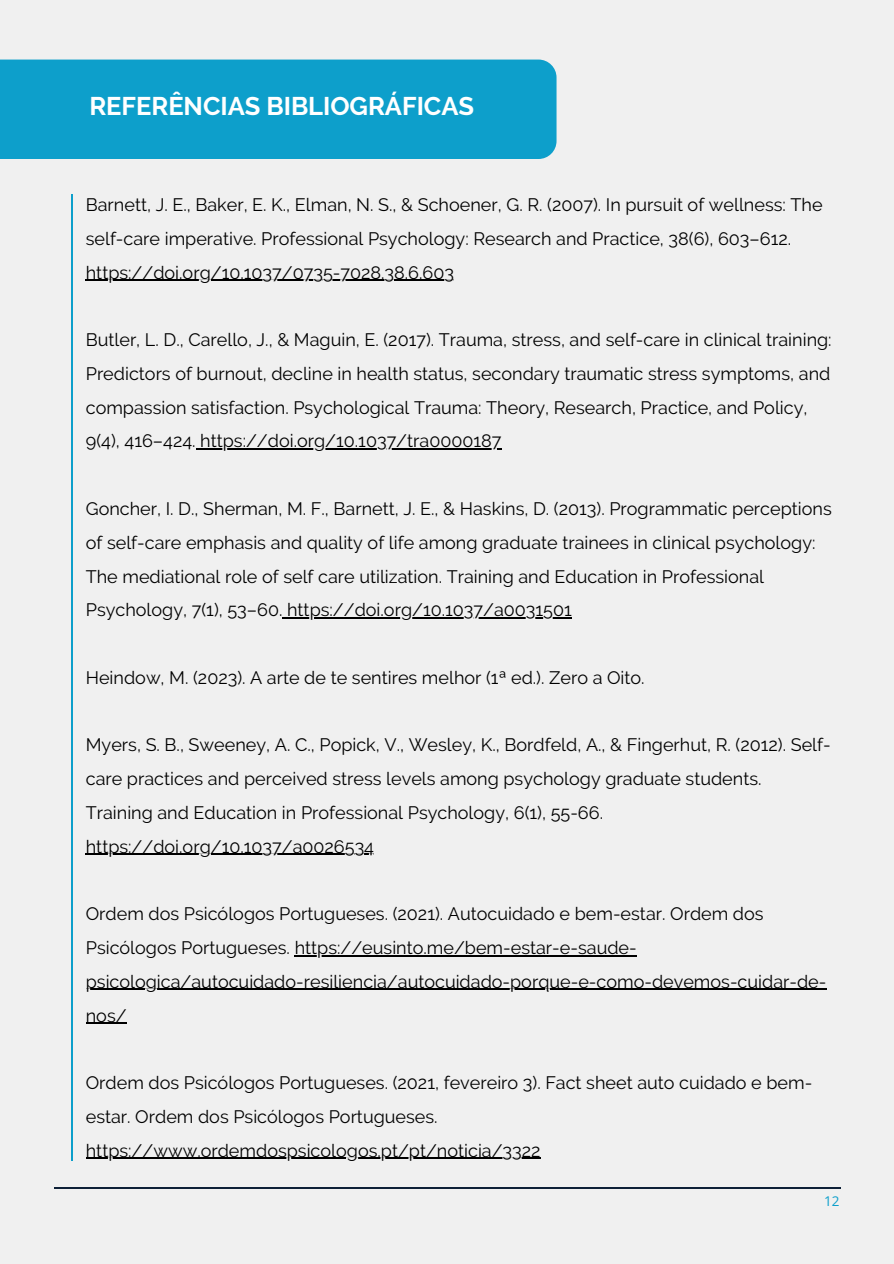
<style>
.page{position:relative;width:894px;height:1264px;background:#fff}
.page>*{position:absolute;margin:0;border:0;box-sizing:border-box;transform-origin:0 0}
.t1{font:700 25.5px "Raleway";color:#fff}
.t2{font:18px/33.8px "Raleway";color:#000}
.t3{font:13.5px "Open Sans";color:#0d9fcb}
</style>
<div class="page">
<div style="left:0;top:0;width:893px;height:1263px;background:#f0f0f0"></div>
<div style="left:0;top:60px;width:556px;height:99px;background:#0d9fcb"></div>
<hr style="left:54px;top:1187px;width:785px;height:1px;background:#0e2037">
<hr style="left:55px;top:1187px;width:785px;height:1px;background:#0e2037">
<hr style="left:71px;top:194px;width:2px;height:967px;background:#0d9fcb">
<hr style="left:86px;top:280px;width:368px;height:1px;background:#000">
<hr style="left:195px;top:448px;width:306px;height:2px;background:#000">
<hr style="left:282px;top:617px;width:289px;height:1px;background:#000">
<hr style="left:86px;top:853px;width:288px;height:2px;background:#000">
<hr style="left:294px;top:955px;width:342px;height:1px;background:#000">
<hr style="left:86px;top:988px;width:740px;height:2px;background:#000">
<hr style="left:86px;top:1022px;width:41px;height:1px;background:#000">
<hr style="left:86px;top:1157px;width:445px;height:1px;background:#000">
<h1 class="t1" style="left:89px;top:91px;width:386px">REFERÊNCIAS BIBLIOGRÁFICAS</h1>
<p class="t2" style="left:86px;top:188px;width:738px">Barnett, J. E., Baker, E. K., Elman, N. S., &amp; Schoener, G. R. (2007). In pursuit of wellness: The self-care imperative. Professional Psychology: Research and Practice, 38(6), 603–612.</p>
<p class="t2" style="left:86px;top:255px;width:369px">https://doi.org/10.1037/0735-7028.38.6.603</p>
<p class="t2" style="left:86px;top:323px;width:747px">Butler, L. D., Carello, J., &amp; Maguin, E. (2017). Trauma, stress, and self-care in clinical training:<br>Predictors of burnout, decline in health status, secondary traumatic stress symptoms, and</p>
<p class="t2" style="left:86px;top:390px;width:723px">compassion satisfaction. Psychological Trauma: Theory, Research, Practice, and Policy,<br>9(4), 416–424. https://doi.org/10.1037/tra0000187</p>
<p class="t2" style="left:86px;top:492px;width:747px">Goncher, I. D., Sherman, M. F., Barnett, J. E., &amp; Haskins, D. (2013). Programmatic perceptions of self-care emphasis and quality of life among graduate trainees in clinical psychology:<br>The mediational role of self care utilization. Training and Education in Professional Psychology, 7(1), 53–60. https://doi.org/10.1037/a0031501</p>
<p class="t2" style="left:86px;top:660px;width:560px">Heindow, M. (2023). A arte de te sentires melhor (1ª ed.). Zero a Oito.</p>
<p class="t2" style="left:86px;top:728px;width:746px">Myers, S. B., Sweeney, A. C., Popick, V., Wesley, K., Bordfeld, A., &amp; Fingerhut, R. (2012). Self&shy;care practices and perceived stress levels among psychology graduate students.<br>Training and Education in Professional Psychology, 6(1), 55-66.</p>
<p class="t2" style="left:86px;top:829px;width:290px">https://doi.org/10.1037/a0026534</p>
<p class="t2" style="left:86px;top:897px;width:742px">Ordem dos Psicólogos Portugueses. (2021). Autocuidado e bem-estar. Ordem dos Psicólogos Portugueses. https://eusinto.me/bem-estar-e-saude&shy;psicologica/autocuidado-resiliencia/autocuidado-porque-e-como-devemos-cuidar-de&shy;nos/</p>
<p class="t2" style="left:86px;top:1065px;width:727px">Ordem dos Psicólogos Portugueses. (2021, fevereiro 3). Fact sheet auto cuidado e bem&shy;estar. Ordem dos Psicólogos Portugueses. https://www.ordemdospsicologos.pt/pt/noticia/3322</p>
<p class="t3" style="left:824px;top:1191px;width:17px">12</p>
</div>
